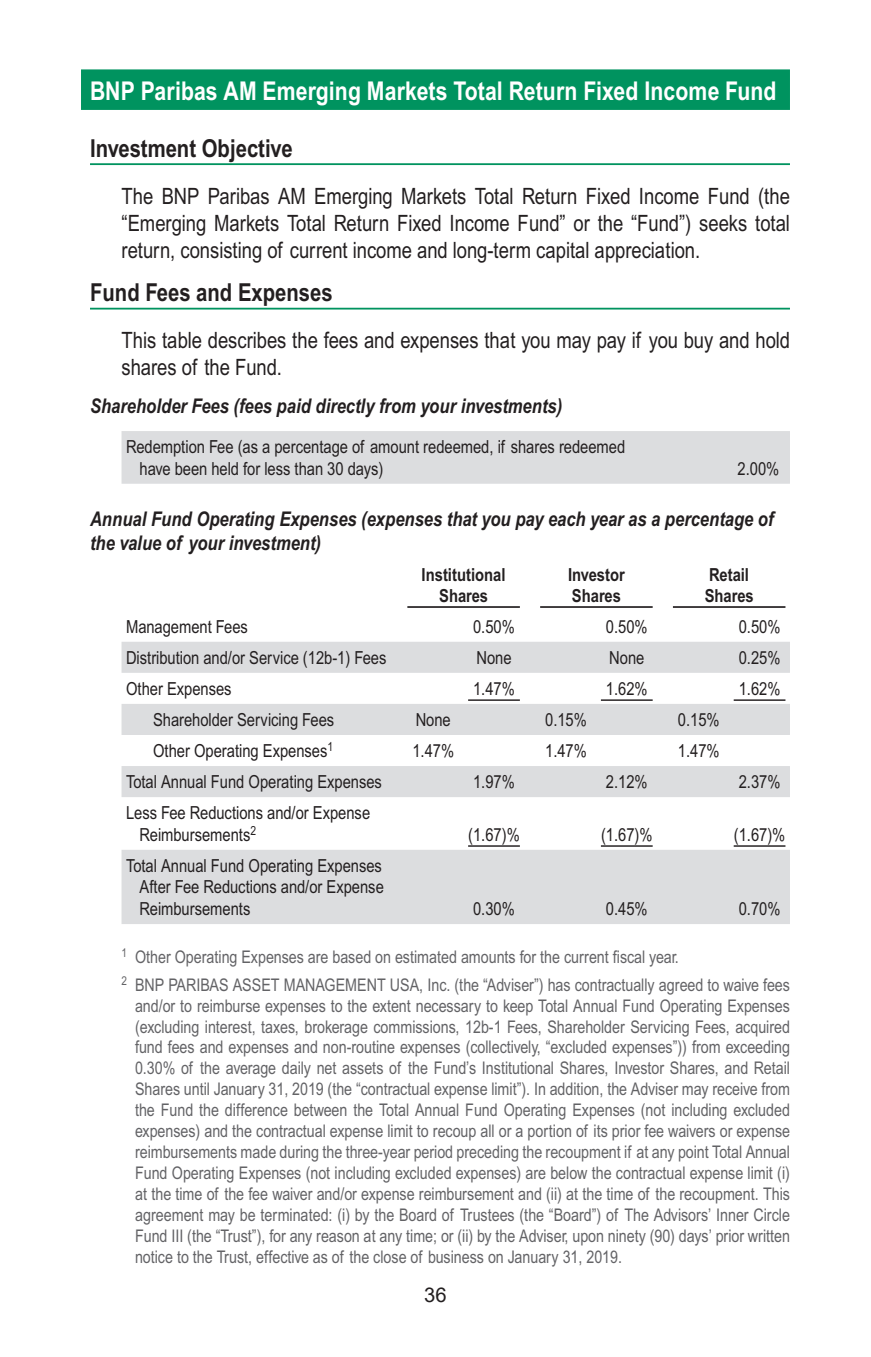
<style>
.page{position:relative;width:871px;height:1357px;background:#fff}
.page>*{position:absolute;margin:0;border:0;box-sizing:border-box;transform-origin:0 0}
.t1{font:700 25.88px "Arial Narrow MT Std";color:#fff}
.t2{font:700 24.75px "Arial Narrow MT Std";color:#231f20}
.t3{font:22.5px/27px "Arial Narrow MT Std";color:#231f20;text-align:justify}
.FFE{font:italic 700 20.25px/24.3px "Arial Narrow MT Std";color:#231f20}
.t4{font:20.25px "Arial";color:#231f20}
.Left_Table_text{font:18px/21.6px "Arial Narrow MT Std";color:#231f20}
.Right_Table_Text{font:18px "Arial Narrow MT Std";color:#231f20}
.Indent_Left_Table{font:18px "Arial Narrow MT Std";color:#231f20}
.Right_Table_Header{font:700 18px/20.2px "Arial Narrow MT Std";color:#231f20}
.FFE_Single{font:18px "Arial Narrow MT Std";color:#231f20}
.Footnote{font:17.55px/20.9px "Arial Narrow MT Std";color:#636366;text-align:justify}
</style>
<div class="page">
<div style="left:81px;top:69px;width:709px;height:41px;background:#00935f"></div>
<hr style="left:90px;top:163px;width:700px;height:2px;background:#00935f">
<hr style="left:90px;top:308px;width:700px;height:1px;background:#00935f">
<div style="left:122px;top:431px;width:668px;height:53px;background:#dcdddf"></div>
<svg style="left:122px;top:642px;width:668px;height:282px;fill:#dcdddf"></svg>
<hr style="left:407px;top:606px;width:113px;height:2px;background:#231f20">
<hr style="left:540px;top:606px;width:112px;height:2px;background:#231f20">
<hr style="left:673px;top:606px;width:112px;height:2px;background:#231f20">
<hr style="left:468px;top:699px;width:52px;height:2px;background:#231f20">
<hr style="left:601px;top:699px;width:51px;height:2px;background:#231f20">
<hr style="left:734px;top:699px;width:51px;height:2px;background:#231f20">
<hr style="left:468px;top:845px;width:52px;height:2px;background:#231f20">
<hr style="left:601px;top:845px;width:51px;height:2px;background:#231f20">
<hr style="left:734px;top:845px;width:51px;height:2px;background:#231f20">
<h1 class="t1" style="left:90px;top:75px;width:688px">BNP Paribas AM Emerging Markets Total Return Fixed Income Fund</h1>
<h2 class="t2" style="left:90px;top:133px;width:204px">Investment Objective</h2>
<p class="t3" style="left:122px;top:182px;width:670px">The BNP Paribas AM Emerging Markets Total Return Fixed Income Fund (the “Emerging Markets Total Return Fixed Income Fund” or the “Fund”) seeks total return, consisting of current income and long-term capital appreciation.</p>
<h2 class="t2" style="left:90px;top:277px;width:244px">Fund Fees and Expenses</h2>
<p class="t3" style="left:122px;top:326px;width:670px">This table describes the fees and expenses that you may pay if you buy and hold shares of the Fund.</p>
<p class="FFE" style="left:90px;top:393px;width:474px">Shareholder Fees (fees paid directly from your investments)</p>
<p class="Left_Table_text" style="left:140px;top:436px;width:487px;text-indent:-14px">Redemption Fee (as a percentage of amount redeemed, if shares redeemed have been held for less than 30 days)</p>
<p class="Right_Table_Text" style="left:737px;top:458px;width:43px">2.00%</p>
<p class="FFE" style="left:90px;top:506px;width:685px">Annual Fund Operating Expenses (expenses that you pay each year as a percentage of the value of your investment)</p>
<p class="Right_Table_Header" style="left:422px;top:565px;width:85px;text-align:center">Institutional<br>Shares</p>
<p class="Right_Table_Header" style="left:568px;top:565px;width:58px">Investor<br>Shares</p>
<p class="Right_Table_Header" style="left:705px;top:565px;width:50px">Retail<br>Shares</p>
<p class="Left_Table_text" style="left:126px;top:615px;width:123px">Management Fees</p>
<p class="Right_Table_Text" style="left:473px;top:616px;width:43px">0.50%</p>
<p class="Right_Table_Text" style="left:606px;top:616px;width:43px">0.50%</p>
<p class="Right_Table_Text" style="left:739px;top:616px;width:43px">0.50%</p>
<p class="Left_Table_text" style="left:126px;top:646px;width:262px">Distribution and/or Service (12b-1) Fees</p>
<p class="Right_Table_Text" style="left:476px;top:647px;width:37px">None</p>
<p class="Right_Table_Text" style="left:609px;top:647px;width:37px">None</p>
<p class="Right_Table_Text" style="left:739px;top:647px;width:43px">0.25%</p>
<p class="Left_Table_text" style="left:126px;top:677px;width:107px">Other Expenses</p>
<p class="FFE_Single" style="left:473px;top:678px;width:43px">1.47%</p>
<p class="FFE_Single" style="left:606px;top:678px;width:43px">1.62%</p>
<p class="FFE_Single" style="left:739px;top:678px;width:43px">1.62%</p>
<p class="Indent_Left_Table" style="left:153px;top:709px;width:183px">Shareholder Servicing Fees</p>
<p class="Right_Table_Text" style="left:416px;top:709px;width:37px">None</p>
<p class="Right_Table_Text" style="left:545px;top:709px;width:43px">0.15%</p>
<p class="Right_Table_Text" style="left:678px;top:709px;width:43px">0.15%</p>
<p class="Indent_Left_Table" style="left:153px;top:740px;width:182px">Other Operating Expenses<sup>1</sup></p>
<p class="Right_Table_Text" style="left:412px;top:740px;width:43px">1.47%</p>
<p class="Right_Table_Text" style="left:545px;top:740px;width:43px">1.47%</p>
<p class="Right_Table_Text" style="left:678px;top:740px;width:43px">1.47%</p>
<p class="Left_Table_text" style="left:126px;top:771px;width:257px">Total Annual Fund Operating Expenses</p>
<p class="Right_Table_Text" style="left:473px;top:771px;width:43px">1.97%</p>
<p class="Right_Table_Text" style="left:606px;top:771px;width:43px">2.12%</p>
<p class="Right_Table_Text" style="left:739px;top:771px;width:43px">2.37%</p>
<p class="Left_Table_text" style="left:140px;top:802px;width:232px;text-indent:-14px">Less Fee Reductions and/or Expense<br>Reimbursements<sup>2</sup></p>
<p class="FFE_Single" style="left:468px;top:824px;width:53px">(1.67)%</p>
<p class="FFE_Single" style="left:601px;top:824px;width:53px">(1.67)%</p>
<p class="FFE_Single" style="left:734px;top:824px;width:53px">(1.67)%</p>
<p class="Left_Table_text" style="left:140px;top:854px;width:246px;text-align:justify;text-indent:-14px">Total Annual Fund Operating Expenses After Fee Reductions and/or Expense Reimbursements</p>
<p class="Right_Table_Text" style="left:473px;top:898px;width:43px">0.30%</p>
<p class="Right_Table_Text" style="left:606px;top:898px;width:43px">0.45%</p>
<p class="Right_Table_Text" style="left:739px;top:898px;width:43px">0.70%</p>
<p class="Footnote" style="left:122px;top:946px;width:556px"><sup>1</sup> Other Operating Expenses are based on estimated amounts for the current fiscal year.</p>
<p class="Footnote" style="left:135px;top:974px;width:656px;text-indent:-14px"><sup>2</sup> BNP PARIBAS ASSET MANAGEMENT USA, Inc. (the “Adviser”) has contractually agreed to waive fees and/or to reimburse expenses to the extent necessary to keep Total Annual Fund Operating Expenses (excluding interest, taxes, brokerage commissions, 12b-1 Fees, Shareholder Servicing Fees, acquired fund fees and expenses and non-routine expenses (collectively, “excluded expenses”)) from exceeding 0.30% of the average daily net assets of the Fund’s Institutional Shares, Investor Shares, and Retail Shares until January 31, 2019 (the “contractual expense limit”). In addition, the Adviser may receive from the Fund the difference between the Total Annual Fund Operating Expenses (not including excluded expenses) and the contractual expense limit to recoup all or a portion of its prior fee waivers or expense reimbursements made during the three-year period preceding the recoupment if at any point Total Annual Fund Operating Expenses (not including excluded expenses) are below the contractual expense limit (i) at the time of the fee waiver and/or expense reimbursement and (ii) at the time of the recoupment. This agreement may be terminated: (i) by the Board of Trustees (the “Board”) of The Advisors’ Inner Circle Fund III (the “Trust”), for any reason at any time; or (ii) by the Adviser, upon ninety (90) days’ prior written notice to the Trust, effective as of the close of business on January 31, 2019.</p>
<p class="t4" style="left:424px;top:1281px;width:24px">36</p>
</div>
